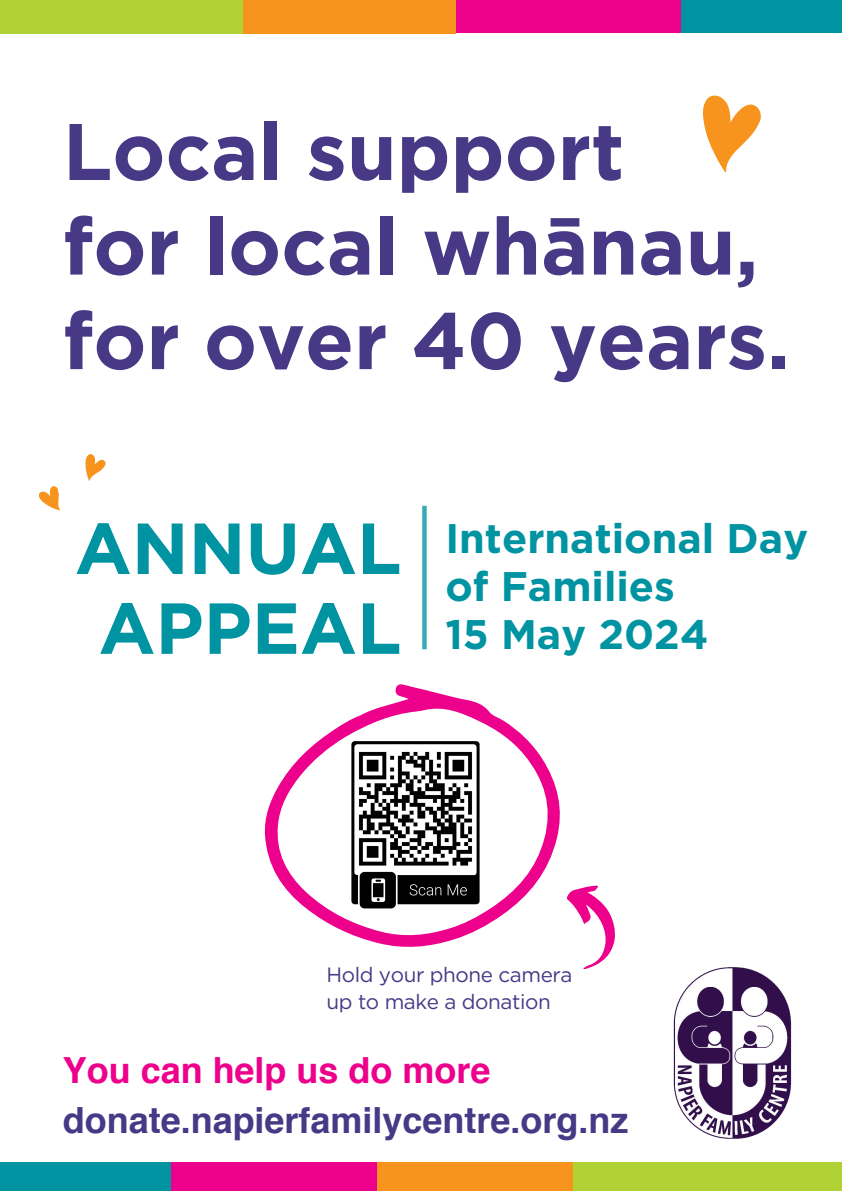
<style>
.page{position:relative;width:842px;height:1191px;background:#fff}
.page>*{position:absolute;margin:0;border:0;box-sizing:border-box;transform-origin:0 0}
.t1{font:700 80px/94.5px "Gotham";color:#473986}
.t2{font:700 72.1px/79.8px "Gotham";color:#0093a2;text-align:center}
.t3{font:700 41.3px/48.4px "Gotham";color:#0093a2}
.t4{font:700 36px/50.2px "Helvetica";color:#473986}
.t5{font:20.7px/26.8px "Gotham";letter-spacing:-.02em;color:#473986}
.s1{color:#ec008c}
</style>
<div class="page">
<div style="left:0;top:1162px;width:171px;height:28px;background:#0093a2"></div>
<div style="left:171px;top:1162px;width:207px;height:28px;background:#ec008c"></div>
<div style="left:378px;top:1162px;width:202px;height:28px;background:#f7941d"></div>
<div style="left:573px;top:1162px;width:269px;height:28px;background:#b0d235"></div>
<div style="left:681px;top:0;width:161px;height:33px;background:#0093a2"></div>
<div style="left:456px;top:0;width:225px;height:33px;background:#ec008c"></div>
<div style="left:235px;top:0;width:221px;height:33px;background:#f7941d"></div>
<div style="left:0;top:0;width:243px;height:33px;background:#b0d235"></div>
<svg style="left:702px;top:95px;width:59px;height:78px"></svg>
<img style="left:673px;top:967px;width:119px;height:172px">
<svg style="left:39px;top:486px;width:21px;height:24px"></svg>
<div style="left:422px;top:505px;width:5px;height:144px;background:#39abb6"></div>
<svg style="left:85px;top:454px;width:21px;height:27px"></svg>
<svg style="left:264px;top:684px;width:296px;height:263px"></svg>
<svg style="left:544px;top:876px;width:71px;height:94px"></svg>
<p class="t1" style="left:63px;top:104px;width:729px">Local support<br>for local whānau, for over 40 years.</p>
<h1 class="t2" style="left:75px;top:508px;width:328px">ANNUAL<br>APPEAL</h1>
<h3 class="t3" style="left:445px;top:513px;width:364px">International Day of Families<br>15 May 2024</h3>
<p class="t5" style="left:326px;top:960px;width:248px">Hold your phone camera up to make a donation</p>
<p class="t4" style="left:63px;top:1047px;width:567px"><span class="s1">You can help us do more </span>donate.napierfamilycentre.org.nz</p>
</div>
